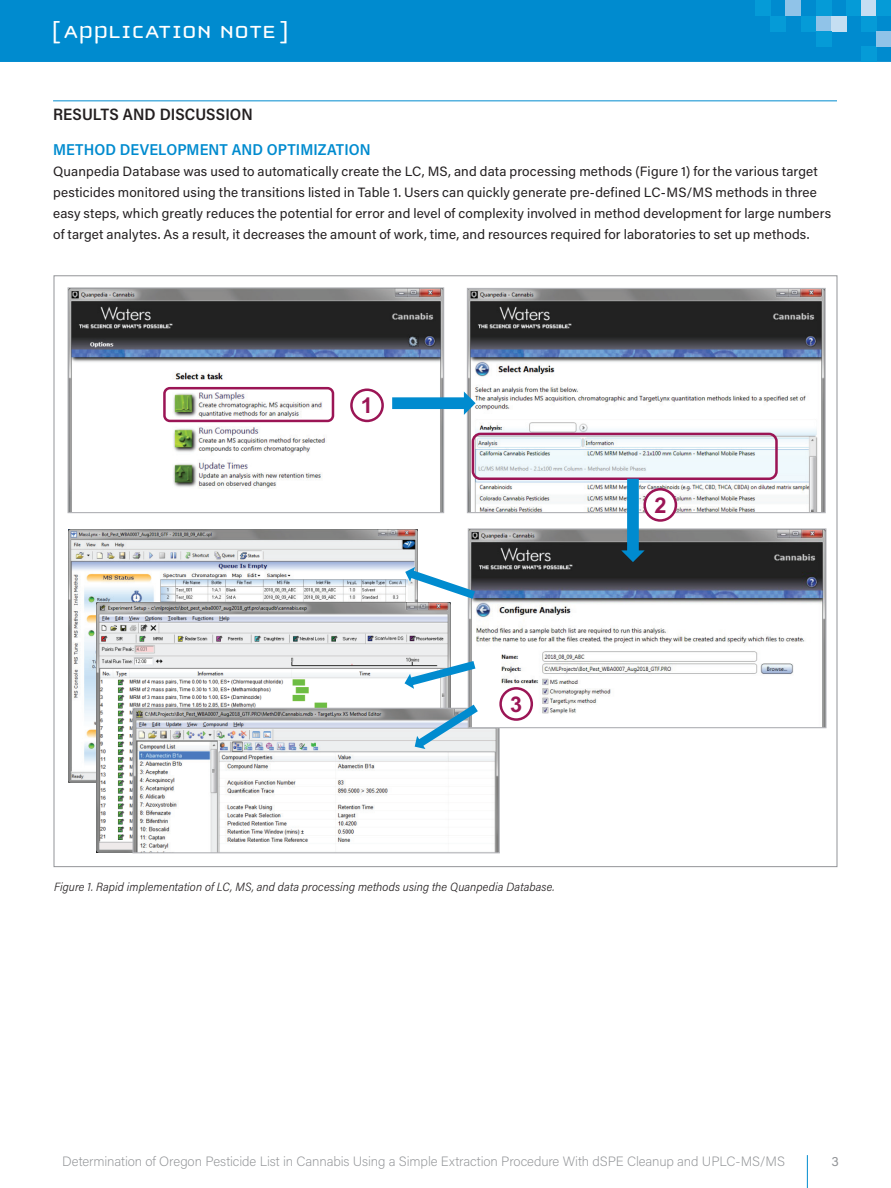
<style>
.page{position:relative;width:891px;height:1188px;background:#fff}
.page>*{position:absolute;margin:0;border:0;box-sizing:border-box;transform-origin:0 0}
.t1{font:25.5px "Cholla Unicase";letter-spacing:.01em;color:#fff;scale:1.1 1}
.t2{font:700 21.75px "Arial";color:#9b1555}
.t3{font:600 16.5px "Acumin Pro Semi Cond";letter-spacing:.005em;color:#231f20}
.t4{font:600 15.75px "Acumin Pro Semi Cond";letter-spacing:.005em;color:#008bcf}
.t5{font:13.5px/21px "Acumin Pro";letter-spacing:.01em;color:#231f20}
.t6{font:200 13.5px "Acumin Pro";letter-spacing:-.005em;color:#939598}
.t7{font:13.5px "Acumin Pro";color:#939598}
.t8{font:italic 300 12px "Acumin Pro Semi Cond";letter-spacing:.01em;color:#231f20}
</style>
<div class="page">
<div style="left:0;top:0;width:891px;height:62px;background:#008bcf"></div>
<div style="left:755px;top:0;width:15px;height:16px;background:#059bd7"></div>
<div style="left:861px;top:47px;width:15px;height:15px;background:#059bd7"></div>
<div style="left:770px;top:16px;width:16px;height:15px;background:#059bd7"></div>
<div style="left:786px;top:0;width:15px;height:16px;background:#90c3e8"></div>
<div style="left:801px;top:16px;width:15px;height:15px;background:#059bd7"></div>
<div style="left:816px;top:16px;width:16px;height:15px;background:#90c3e8"></div>
<div style="left:832px;top:16px;width:15px;height:15px;background:#c5def2"></div>
<div style="left:816px;top:0;width:16px;height:16px;background:#059bd7"></div>
<div style="left:816px;top:31px;width:16px;height:16px;background:#059bd7"></div>
<div style="left:861px;top:0;width:15px;height:16px;background:#c5def2"></div>
<div style="left:847px;top:0;width:14px;height:16px;background:#059bd7"></div>
<div style="left:876px;top:0;width:15px;height:16px;background:#059bd7"></div>
<div style="left:861px;top:16px;width:15px;height:15px;background:#059bd7"></div>
<div style="left:876px;top:31px;width:15px;height:16px;background:#90c3e8"></div>
<hr style="left:807px;top:1155px;width:1px;height:33px;background:#008bcf">
<hr style="left:53px;top:100px;width:784px;height:1px;background:#008bcf">
<img style="left:70px;top:289px;width:372px;height:222px">
<div style="left:68px;top:287px;width:376px;height:226px;border:1px solid #b2b3b7"></div>
<img style="left:469px;top:290px;width:355px;height:221px">
<div style="left:467px;top:288px;width:359px;height:225px;border:1px solid #b2b3b7"></div>
<img style="left:68px;top:529px;width:349px;height:253px">
<img style="left:97px;top:602px;width:353px;height:250px">
<img style="left:134px;top:710px;width:364px;height:141px">
<div style="left:132px;top:708px;width:368px;height:145px;border:1px solid #b2b3b7"></div>
<img style="left:470px;top:530px;width:355px;height:196px">
<div style="left:468px;top:528px;width:359px;height:200px;border:1px solid #b2b3b7"></div>
<svg style="left:162px;top:386px;width:617px;height:95px"></svg>
<svg style="left:621px;top:479px;width:24px;height:83px"></svg>
<svg style="left:405px;top:567px;width:70px;height:32px"></svg>
<svg style="left:405px;top:661px;width:70px;height:28px"></svg>
<svg style="left:415px;top:705px;width:63px;height:44px;background:#a6c3d3"></svg>
<div style="left:350px;top:388px;width:34px;height:34px;border:3px solid #9b1555;border-radius:50%"></div>
<div style="left:645px;top:489px;width:31px;height:31px;background:#fff;border-radius:50%"></div>
<div style="left:643px;top:488px;width:34px;height:34px;border:3px solid #9b1555;border-radius:50%"></div>
<div style="left:501px;top:688px;width:31px;height:32px;background:#fff;border-radius:50%"></div>
<div style="left:499px;top:687px;width:34px;height:34px;border:3px solid #9b1555;border-radius:50%"></div>
<h1 class="t1" style="left:52px;top:19px;width:217px">[ APPLICATION NOTE ]</h1>
<p class="t3" style="left:53px;top:103px;width:201px">RESULTS AND DISCUSSION</p>
<p class="t4" style="left:53px;top:139px;width:319px">METHOD DEVELOPMENT AND OPTIMIZATION</p>
<p class="t5" style="left:53px;top:161px;width:780px">Quanpedia Database was used to automatically create the LC, MS, and data processing methods (Figure 1) for the various target pesticides monitored using the transitions listed in Table 1. Users can quickly generate pre-defined LC-MS/MS methods in three easy steps, which greatly reduces the potential for error and level of complexity involved in method development for large numbers of target analytes. As a result, it decreases the amount of work, time, and resources required for laboratories to set up methods.</p>
<h2 class="t2" style="left:361px;top:391px;width:14px">1</h2>
<h2 class="t2" style="left:510px;top:690px;width:14px">3</h2>
<p class="t8" style="left:54px;top:879px;width:502px">Figure 1. Rapid implementation of LC, MS, and data processing methods using the Quanpedia Database.</p>
<h2 class="t2" style="left:654px;top:491px;width:14px">2</h2>
<p class="t6" style="left:62px;top:1152px;width:724px">Determination of Oregon Pesticide List in Cannabis Using a Simple Extraction Procedure With dSPE Cleanup and UPLC-MS/MS</p>
<p class="t7" style="left:832px;top:1151px;width:9px">3</p>
</div>
